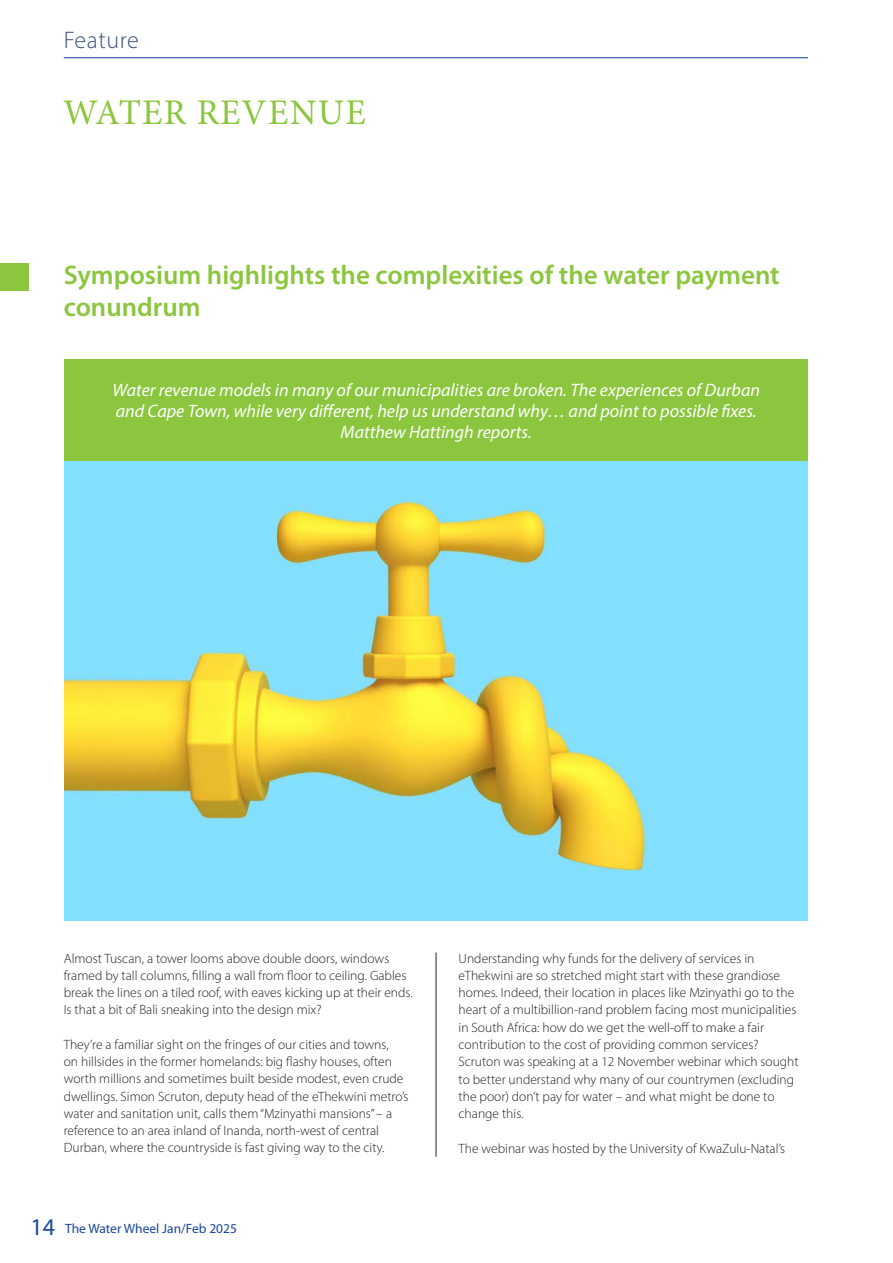
<style>
.page{position:relative;width:893px;height:1263px;background:#fff}
.page>*{position:absolute;margin:0;border:0;box-sizing:border-box;transform-origin:0 0}
.NEW_top_bar_header{font:36px "Minion Pro";letter-spacing:.035em;color:#8bc63e}
.Main_heading{font:600 27px/32.4px "Myriad Pro";color:#8bc63e}
.Top_bar_heading{font:300 24px "Myriad Pro";letter-spacing:.025em;color:#3f5080}
.heading_2{font:italic 18px/21px "Myriad Pro";color:#fff;text-align:center}
.New_body_text{font:300 13.5px/17.2px "Myriad Pro";color:#231f20}
.t1{font:13.5px "Myriad Pro";color:#18469d}
.s1{font-size:24px}
</style>
<div class="page">
<hr style="left:64px;top:57px;width:744px;height:1px;background:#18469d">
<hr style="left:436px;top:952px;width:1px;height:205px;background:#231f20">
<div style="left:0;top:264px;width:29px;height:27px;background:#8bc63e"></div>
<img style="left:65px;top:461px;width:743px;height:459px">
<div style="left:65px;top:360px;width:743px;height:101px;background:#8bc63e"></div>
<p class="Top_bar_heading" style="left:64px;top:25px;width:77px">Feature</p>
<p class="NEW_top_bar_header" style="left:63px;top:89px;width:304px">WATER REVENUE</p>
<p class="Main_heading" style="left:64px;top:258px;width:717px">Symposium highlights the complexities of the water payment conundrum</p>
<p class="heading_2" style="left:112px;top:380px;width:649px">Water revenue models in many of our municipalities are broken. The experiences of Durban and Cape Town, while very different, help us understand why… and point to possible fixes.<br>Matthew Hattingh reports.</p>
<p class="New_body_text" style="left:64px;top:949px;width:350px">Almost Tuscan, a tower looms above double doors, windows framed by tall columns, filling a wall from floor to ceiling. Gables break the lines on a tiled roof, with eaves kicking up at their ends.<br>Is that a bit of Bali sneaking into the design mix?</p>
<p class="New_body_text" style="left:64px;top:1036px;width:346px">They’re a familiar sight on the fringes of our cities and towns,<br>on hillsides in the former homelands: big flashy houses, often worth millions and sometimes built beside modest, even crude dwellings. Simon Scruton, deputy head of the eThekwini metro’s water and sanitation unit, calls them “Mzinyathi mansions” – a reference to an area inland of Inanda, north-west of central Durban, where the countryside is fast giving way to the city.</p>
<p class="t1" style="left:30px;top:1220px;width:208px"><span class="s1">14</span> The Water Wheel Jan/Feb 2025</p>
<p class="New_body_text" style="left:459px;top:949px;width:339px">Understanding why funds for the delivery of services in eThekwini are so stretched might start with these grandiose homes. Indeed, their location in places like Mzinyathi go to the heart of a multibillion-rand problem facing most municipalities in South Africa: how do we get the well-off to make a fair contribution to the cost of providing common services?</p>
<p class="New_body_text" style="left:459px;top:1053px;width:342px">Scruton was speaking at a 12 November webinar which sought to better understand why many of our countrymen (excluding the poor) don’t pay for water – and what might be done to change this.</p>
<p class="New_body_text" style="left:459px;top:1139px;width:328px">The webinar was hosted by the University of KwaZulu-Natal’s</p>
</div>
